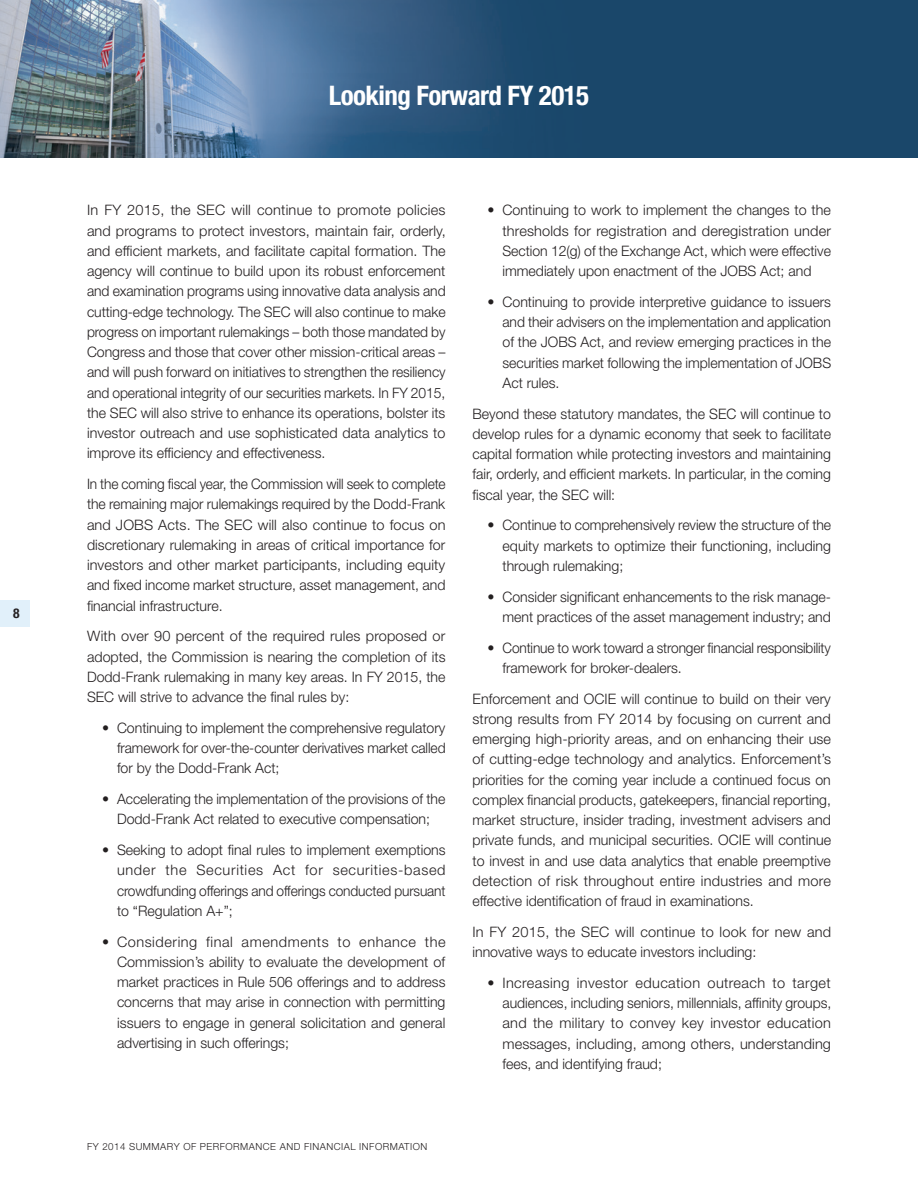
<style>
.page{position:relative;width:918px;height:1188px;background:#fff}
.page>*{position:absolute;margin:0;border:0;box-sizing:border-box;transform-origin:0 0}
.t1{font:700 condensed 27px "Helvetica Neue LT Std";letter-spacing:-.02em;color:#fff}
.t2{font:300 14.4px/20.2px "Helvetica Neue LT Std";color:#231f20;text-align:justify}
.t3{font:300 14.4px/20.2px "Helvetica Neue LT Std";color:#231f20;text-align:justify;scale:.95 1}
.PageNumber{font:700 condensed 13.5px "Helvetica Neue LT Std";color:#231f20}
.t4{font:300 9.75px "Helvetica Neue LT Std";letter-spacing:.05em;color:#231f20}
</style>
<div class="page">
<div style="left:0;top:601px;width:30px;height:26px;background:#e1f0fa"></div>
<img style="left:0;top:0;width:918px;height:158px">
<p class="PageNumber" style="left:13px;top:605px;width:8px">8</p>
<h1 class="t1" style="left:329px;top:79px;width:262px">Looking Forward FY 2015</h1>
<p class="t2" style="left:87px;top:200px;width:360px">In FY 2015, the SEC will continue to promote policies and programs to protect investors, maintain fair, orderly, and efficient markets, and facilitate capital formation. The agency will continue to build upon its robust enforcement and examination programs using innovative data analysis and cutting-edge technology. The SEC will also continue to make progress on important rulemakings – both those mandated by Congress and those that cover other mission-critical areas – and will push forward on initiatives to strengthen the resiliency and operational integrity of our securities markets. In FY 2015, the SEC will also strive to enhance its operations, bolster its investor outreach and use sophisticated data analytics to improve its efficiency and effectiveness.</p>
<p class="t3" style="left:87px;top:474px;width:379px">In the coming fiscal year, the Commission will seek to complete the remaining major rulemakings required by the Dodd-Frank and JOBS Acts. The SEC will also continue to focus on discretionary rulemaking in areas of critical importance for investors and other market participants, including equity and fixed income market structure, asset management, and financial infrastructure.</p>
<p class="t2" style="left:87px;top:626px;width:360px">With over 90 percent of the required rules proposed or adopted, the Commission is nearing the completion of its Dodd-Frank rulemaking in many key areas. In FY 2015, the SEC will strive to advance the final rules by:</p>
<p class="t2" style="left:117px;top:717px;width:330px;text-indent:-15px">• Continuing to implement the comprehensive regulatory framework for over-the-counter derivatives market called for by the Dodd-Frank Act;</p>
<p class="t2" style="left:102px;top:789px;width:345px;text-align:center">• Accelerating the implementation of the provisions of the<br>Dodd-Frank Act related to executive compensation;</p>
<p class="t2" style="left:117px;top:840px;width:330px;text-indent:-15px">• Seeking to adopt final rules to implement exemptions under the Securities Act for securities-based crowdfunding offerings and offerings conducted pursuant to “Regulation A+”;</p>
<p class="t2" style="left:117px;top:931px;width:330px;text-indent:-15px">• Considering final amendments to enhance the Commission’s ability to evaluate the development of market practices in Rule 506 offerings and to address concerns that may arise in connection with permitting issuers to engage in general solicitation and general advertising in such offerings;</p>
<p class="t2" style="left:502px;top:200px;width:330px;text-indent:-15px">• Continuing to work to implement the changes to the thresholds for registration and deregistration under Section 12(g) of the Exchange Act, which were effective immediately upon enactment of the JOBS Act; and</p>
<p class="t2" style="left:502px;top:291px;width:330px;text-indent:-15px">• Continuing to provide interpretive guidance to issuers and their advisers on the implementation and application of the JOBS Act, and review emerging practices in the securities market following the implementation of JOBS Act rules.</p>
<p class="t2" style="left:472px;top:403px;width:360px">Beyond these statutory mandates, the SEC will continue to develop rules for a dynamic economy that seek to facilitate capital formation while protecting investors and maintaining fair, orderly, and efficient markets. In particular, in the coming fiscal year, the SEC will:</p>
<p class="t2" style="left:502px;top:515px;width:330px;text-indent:-15px">• Continue to comprehensively review the structure of the equity markets to optimize their functioning, including through rulemaking;</p>
<p class="t2" style="left:488px;top:586px;width:345px;text-align:right">• Consider significant enhancements to the risk manage&shy;ment practices of the asset management industry; and</p>
<p class="t2" style="left:502px;top:637px;width:330px;text-indent:-15px">• Continue to work toward a stronger financial responsibility framework for broker-dealers.</p>
<p class="t2" style="left:472px;top:688px;width:360px">Enforcement and OCIE will continue to build on their very strong results from FY 2014 by focusing on current and emerging high-priority areas, and on enhancing their use of cutting-edge technology and analytics. Enforcement’s priorities for the coming year include a continued focus on complex financial products, gatekeepers, financial reporting, market structure, insider trading, investment advisers and private funds, and municipal securities. OCIE will continue to invest in and use data analytics that enable preemptive detection of risk throughout entire industries and more effective identification of fraud in examinations.</p>
<p class="t2" style="left:472px;top:921px;width:360px">In FY 2015, the SEC will continue to look for new and innovative ways to educate investors including:</p>
<p class="t2" style="left:502px;top:972px;width:330px;text-indent:-15px">• Increasing investor education outreach to target audiences, including seniors, millennials, affinity groups, and the military to convey key investor education messages, including, among others, understanding fees, and identifying fraud;</p>
<p class="t4" style="left:87px;top:1140px;width:342px">FY 2014 SUMMARY OF PERFORMANCE AND FINANCIAL INFORMATION</p>
</div>
